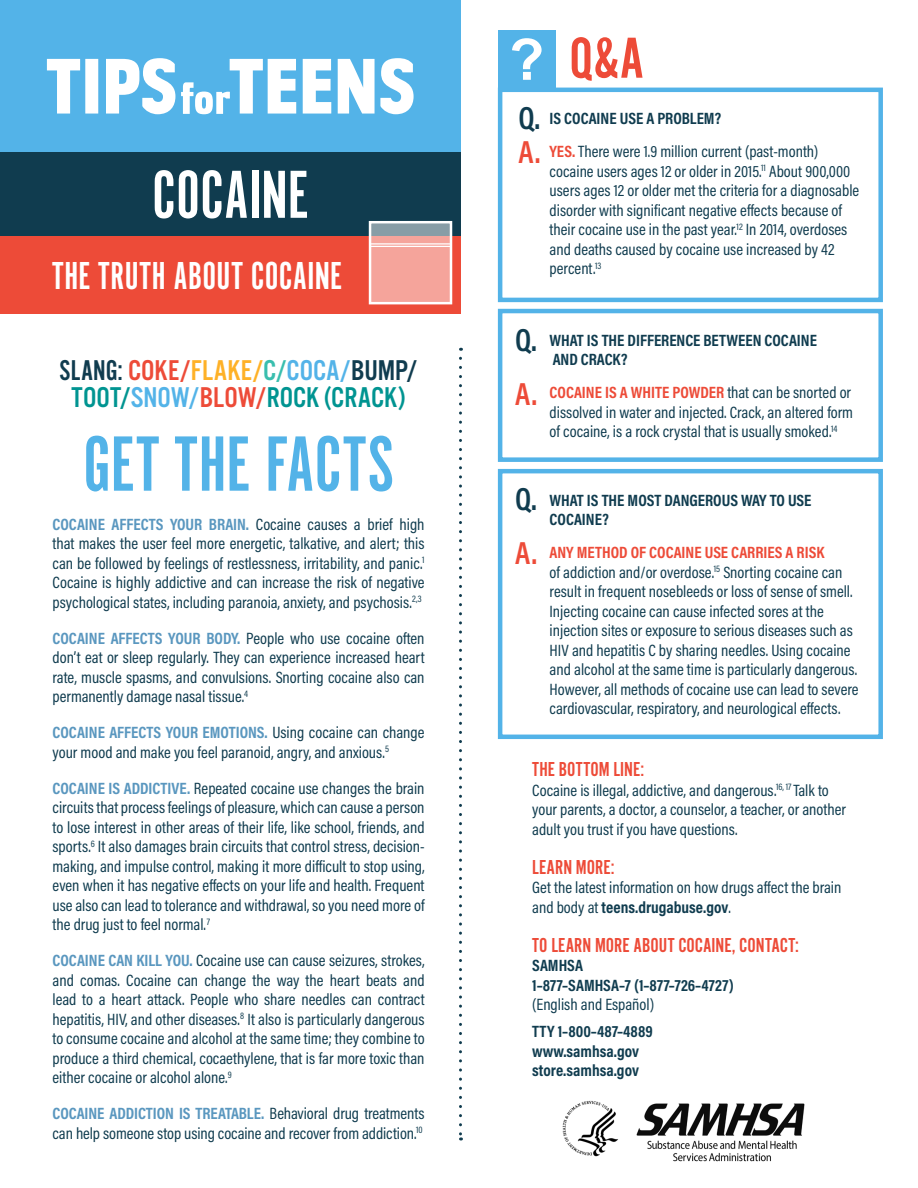
<style>
.page{position:relative;width:918px;height:1188px;background:#fff}
.page>*{position:absolute;margin:0;border:0;box-sizing:border-box;transform-origin:0 0}
.Body_Copy_1{font:81.3px "Alternate Got No 1 D";letter-spacing:.005em;color:#53b3e8}
.t1{font:70.5px "Alternate Got No 1 D";color:#fff}
.t2{font:60px "Alternate Got No 2 D";color:#ed4b38}
.t3{font:40.5px "Alternate Got No 1 D";letter-spacing:.005em;color:#fff}
.t4{font:29.7px/27px "Alternate Got No 3 D";color:#009491;text-align:center}
.Body_Copy_1-2{font:21px "Alternate Got No 2 D";color:#ed4b38}
.Body_Copy_1-3{font:16.5px/19.5px "Acumin Pro Cond";color:#103c4f}
.Body_Copy_1-4{font:700 16.5px/19.5px "Acumin Pro Cond";color:#103c4f}
.s1{font-family:"Alternate Got No 2 D";color:#103c4f}
.s2{color:#ed4b38}
.s3{color:#feb127}
.s4{color:#39beae}
.s5{color:#53b3e8}
.s6{color:#103c4f}
.s7{font-weight:700;color:#5a97bf}
.s8{font-family:"Arial";font-weight:700;font-size:57.6px;color:#fff}
.s9{font-weight:600;font-size:32.25px}
.s10{font-weight:600;font-size:32.25px;color:#ed4b38}
.s11{font-weight:700;color:#ed4b38}
.s12{font-weight:700}
</style>
<div class="page">
<div style="left:0;top:0;width:460px;height:160px;background:#53b3e8"></div>
<div style="left:0;top:152px;width:460px;height:85px;background:#103c4f"></div>
<div style="left:0;top:237px;width:460px;height:77px;background:#ed4b38"></div>
<div style="left:498px;top:88px;width:385px;height:214px;border:4px solid #53b3e8"></div>
<div style="left:498px;top:30px;width:58px;height:58px;background:#53b3e8"></div>
<div style="left:498px;top:309px;width:385px;height:153px;border:4px solid #53b3e8"></div>
<div style="left:498px;top:469px;width:385px;height:270px;border:4px solid #53b3e8"></div>
<svg style="left:459px;top:358px;width:3px;height:782px"></svg>
<svg style="left:47px;top:58px;width:128px;height:56px"></svg>
<svg style="left:181px;top:58px;width:233px;height:56px"></svg>
<svg style="left:372px;top:224px;width:77px;height:77px;background:#e3a39d"></svg>
<div style="left:369px;top:221px;width:83px;height:83px;border:2px solid #fff"></div>
<hr style="left:371px;top:243px;width:81px;height:2px;background:#fff">
<hr style="left:371px;top:246px;width:81px;height:1px;background:#fff">
<img style="left:562px;top:1100px;width:57px;height:57px">
<img style="left:636px;top:1103px;width:169px;height:59px">
<p class="t1" style="left:152px;top:157px;width:158px">COCAINE</p>
<p class="t3" style="left:52px;top:254px;width:292px">THE TRUTH ABOUT COCAINE</p>
<p class="t4" style="left:60px;top:357px;width:359px"><span class="s1">SLANG:</span> <span class="s2">COKE/</span><span class="s3">FLAKE/</span><span class="s4">C/</span><span class="s5">COCA/</span><span class="s6">BUMP/<br></span>TOOT/<span class="s5">SNOW/</span><span class="s2">BLOW/</span>ROCK (CRACK)</p>
<p class="Body_Copy_1" style="left:83px;top:421px;width:313px">GET THE FACTS</p>
<p class="Body_Copy_1-3" style="left:53px;top:514px;width:374px;text-align:justify"><span class="s7">COCAINE AFFECTS YOUR BRAIN.</span> Cocaine causes a brief high that makes the user feel more energetic, talkative, and alert; this can be followed by feelings of restlessness, irritability, and panic.<sup>1<br></sup>Cocaine is highly addictive and can increase the risk of negative psychological states, including paranoia, anxiety, and psychosis.<sup>2,3</sup></p>
<p class="Body_Copy_1-3" style="left:53px;top:628px;width:374px;text-align:justify"><span class="s7">COCAINE AFFECTS YOUR BODY.</span> People who use cocaine often don’t eat or sleep regularly. They can experience increased heart rate, muscle spasms, and convulsions. Snorting cocaine also can permanently damage nasal tissue.<sup>4</sup></p>
<p class="Body_Copy_1-3" style="left:53px;top:723px;width:374px"><span class="s7">COCAINE AFFECTS YOUR EMOTIONS.</span> Using cocaine can change your mood and make you feel paranoid, angry, and anxious.<sup>5</sup></p>
<p class="Body_Copy_1-3" style="left:53px;top:778px;width:374px;text-align:justify"><span class="s7">COCAINE IS ADDICTIVE.</span> Repeated cocaine use changes the brain circuits that process feelings of pleasure, which can cause a person to lose interest in other areas of their life, like school, friends, and sports.<sup>6</sup> It also damages brain circuits that control stress, decision&shy;making, and impulse control, making it more difficult to stop using, even when it has negative effects on your life and health. Frequent use also can lead to tolerance and withdrawal, so you need more of the drug just to feel normal.<sup>7</sup></p>
<p class="Body_Copy_1-3" style="left:53px;top:951px;width:374px;text-align:justify"><span class="s7">COCAINE CAN KILL YOU.</span> Cocaine use can cause seizures, strokes, and comas. Cocaine can change the way the heart beats and lead to a heart attack. People who share needles can contract hepatitis, HIV, and other diseases.<sup>8</sup> It also is particularly dangerous to consume cocaine and alcohol at the same time; they combine to produce a third chemical, cocaethylene, that is far more toxic than either cocaine or alcohol alone.<sup>9</sup></p>
<p class="Body_Copy_1-3" style="left:53px;top:1104px;width:374px"><span class="s7">COCAINE ADDICTION IS TREATABLE.</span> Behavioral drug treatments can help someone stop using cocaine and recover from addiction.<sup>10</sup></p>
<h1 class="t2" style="left:509px;top:26px;width:136px"><span class="s8">?</span> Q&amp;A</h1>
<h1 class="Body_Copy_1-4" style="left:519px;top:109px;width:204px"><span class="s9">Q.</span> IS COCAINE USE A PROBLEM?</h1>
<p class="Body_Copy_1-3" style="left:550px;top:142px;width:311px;text-indent:-31px"><span class="s10">A.</span> <span class="s11">YES.</span> There were 1.9 million current (past-month) cocaine users ages 12 or older in 2015.<sup>11</sup> About 900,000 users ages 12 or older met the criteria for a diagnosable disorder with significant negative effects because of their cocaine use in the past year.<sup>12</sup> In 2014, overdoses and deaths caused by cocaine use increased by 42 percent.<sup>13</sup></p>
<h1 class="Body_Copy_1-4" style="left:553px;top:330px;width:266px;text-indent:-38px"><span class="s9">Q.</span> WHAT IS THE DIFFERENCE BETWEEN COCAINE<br>AND CRACK?</h1>
<p class="Body_Copy_1-3" style="left:550px;top:382px;width:305px;text-align:justify;text-indent:-34px"><span class="s10">A.</span> <span class="s11">COCAINE IS A WHITE POWDER</span> that can be snorted or dissolved in water and injected. Crack, an altered form of cocaine, is a rock crystal that is usually smoked.<sup>14</sup></p>
<h1 class="Body_Copy_1-4" style="left:550px;top:490px;width:263px;text-indent:-34px"><span class="s9">Q.</span> WHAT IS THE MOST DANGEROUS WAY TO USE<br>COCAINE?</h1>
<p class="Body_Copy_1-3" style="left:550px;top:543px;width:310px;text-indent:-34px"><span class="s10">A.</span> <span class="s11">ANY METHOD OF COCAINE USE CARRIES A RISK<br></span>of addiction and/or overdose.<sup>15</sup> Snorting cocaine can result in frequent nosebleeds or loss of sense of smell.<br>Injecting cocaine can cause infected sores at the injection sites or exposure to serious diseases such as HIV and hepatitis C by sharing needles. Using cocaine and alcohol at the same time is particularly dangerous.<br>However, all methods of cocaine use can lead to severe cardiovascular, respiratory, and neurological effects.</p>
<p class="Body_Copy_1-2" style="left:532px;top:758px;width:114px">THE BOTTOM LINE:</p>
<p class="Body_Copy_1-3" style="left:532px;top:780px;width:315px">Cocaine is illegal, addictive, and dangerous.<sup>16,</sup> <sup>17</sup> Talk to your parents, a doctor, a counselor, a teacher, or another adult you trust if you have questions.</p>
<p class="Body_Copy_1-2" style="left:532px;top:855px;width:84px">LEARN MORE:</p>
<p class="Body_Copy_1-3" style="left:532px;top:877px;width:311px">Get the latest information on how drugs affect the brain and body at <span class="s12">teens.drugabuse.gov</span>.</p>
<p class="Body_Copy_1-2" style="left:532px;top:933px;width:268px">TO LEARN MORE ABOUT COCAINE, CONTACT:</p>
<p class="Body_Copy_1-4" style="left:532px;top:955px;width:52px">SAMHSA</p>
<p class="Body_Copy_1-4" style="left:532px;top:975px;width:203px">1–877–SAMHSA–7 (1–877–726–4727)</p>
<p class="Body_Copy_1-3" style="left:532px;top:994px;width:124px">(English and Español)</p>
<p class="Body_Copy_1-4" style="left:532px;top:1021px;width:122px">TTY 1–800–487–4889</p>
<p class="Body_Copy_1-4" style="left:532px;top:1041px;width:108px">www.samhsa.gov</p>
<p class="Body_Copy_1-4" style="left:532px;top:1060px;width:108px">store.samhsa.gov</p>
</div>
